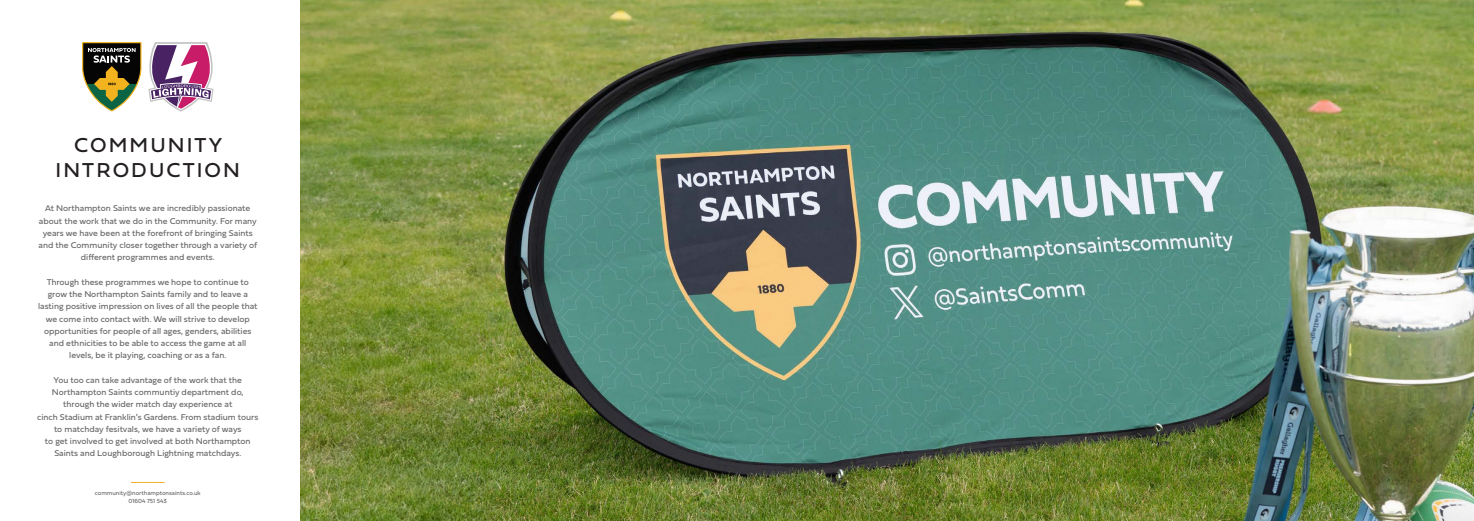
<style>
.page{position:relative;width:1474px;height:521px;background:#fff}
.page>*{position:absolute;margin:0;border:0;box-sizing:border-box;transform-origin:0 0}
.t1{font:21px "Fieldwork Hum";letter-spacing:.1em;color:#231f20}
.t2{font:8.75px/12.2px "Fieldwork Hum";color:#686868;text-align:center}
.t3{font:6.12px "Fieldwork Hum";color:#686868}
</style>
<div class="page">
<img style="left:300px;top:0;width:1173px;height:521px">
<hr style="left:131px;top:482px;width:34px;height:1px;background:#f2b227">
<svg style="left:82px;top:42px;width:131px;height:70px"></svg>
<p class="t1" style="left:74px;top:129px;width:149px">COMMUNITY</p>
<p class="t1" style="left:56px;top:154px;width:186px">INTRODUCTION</p>
<p class="t2" style="left:39px;top:202px;width:220px">At Northampton Saints we are incredibly passionate about the work that we do in the Community. For many years we have been at the forefront of bringing Saints and the Community closer together through a variety of different programmes and events.</p>
<p class="t2" style="left:47px;top:275px;width:204px;text-align:left">Through these programmes we hope to continue to grow the Northampton Saints family and to leave a</p>
<p class="t2" style="left:38px;top:300px;width:221px">lasting positive impression on lives of all the people that we come into contact with. We will strive to develop</p>
<p class="t2" style="left:44px;top:324px;width:209px">opportunities for people of all ages, genders, abilities and ethnicities to be able to access the game at all</p>
<p class="t2" style="left:69px;top:349px;width:158px">levels, be it playing, coaching or as a fan.</p>
<p class="t2" style="left:54px;top:373px;width:190px">You too can take advantage of the work that the</p>
<p class="t2" style="left:52px;top:386px;width:193px">Northampton Saints communtiy department do, through the wider match day experience at</p>
<p class="t2" style="left:37px;top:410px;width:223px">cinch Stadium at Franklin’s Gardens. From stadium tours to matchday fesitvals, we have a variety of ways</p>
<p class="t2" style="left:45px;top:435px;width:207px">to get involved to get involved at both Northampton<br>Saints and Loughborough Lightning matchdays.</p>
<p class="t3" style="left:95px;top:488px;width:107px">community@northamptonsaints.co.uk</p>
<p class="t3" style="left:129px;top:496px;width:40px">01604 751 543</p>
</div>
